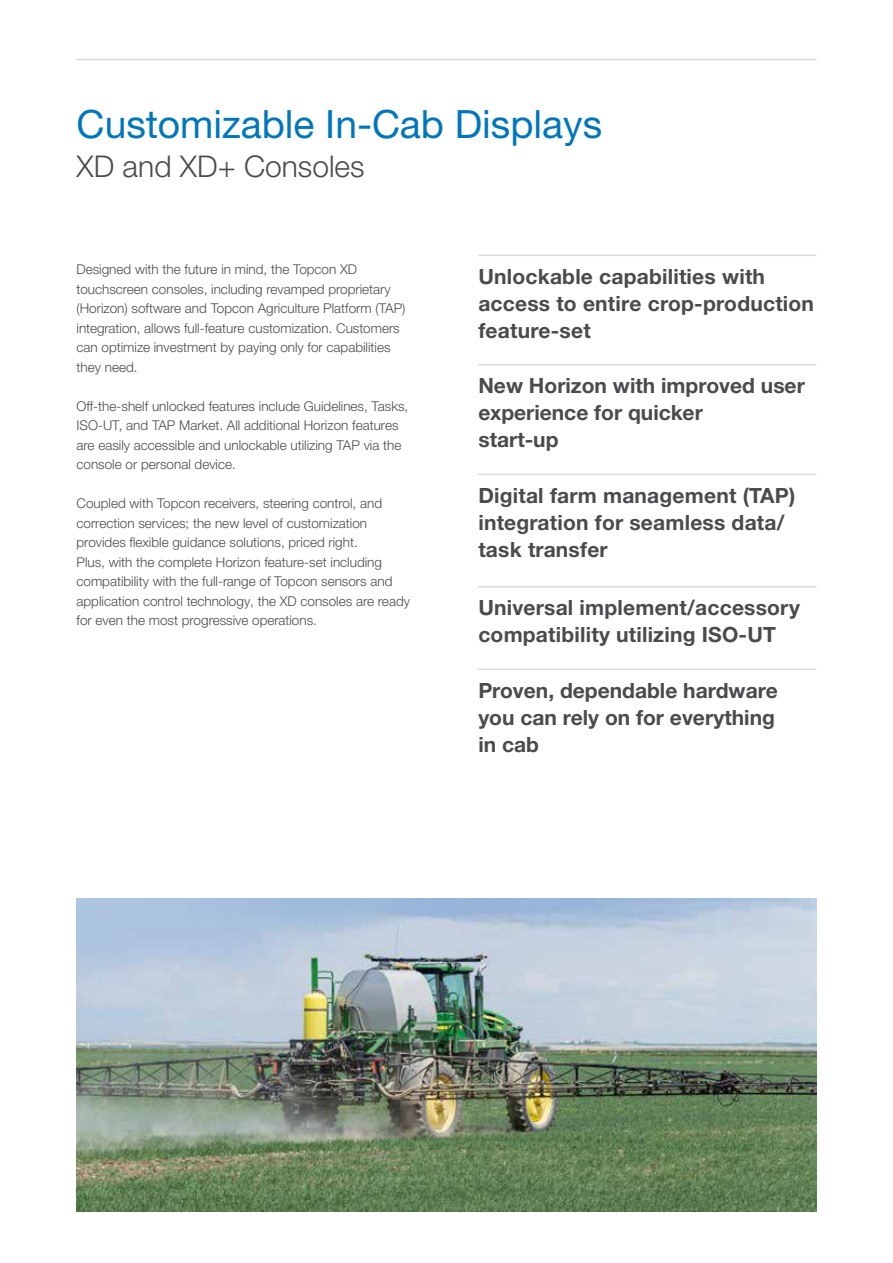
<style>
.page{position:relative;width:893px;height:1263px;background:#fff}
.page>*{position:absolute;margin:0;border:0;box-sizing:border-box;transform-origin:0 0}
.t1{font:39px "Helvetica Neue LTW1 G";color:#0076bd}
.t2{font:300 30px "Helvetica Neue LTW1 G";color:#4b4b4d}
.t3{font:700 21px/27px "Helvetica Neue LTW1 G";letter-spacing:.01em;color:#4b4b4d}
.t4{font:300 13.5px/19.5px "Helvetica Neue LTW1 G";color:#4b4b4d}
</style>
<div class="page">
<hr style="left:77px;top:59px;width:739px;height:1px;background:#d9dadb">
<img style="left:77px;top:898px;width:739px;height:314px">
<hr style="left:478px;top:255px;width:338px;height:1px;background:#d9dadb">
<hr style="left:478px;top:364px;width:338px;height:2px;background:#d9dadb">
<hr style="left:478px;top:474px;width:338px;height:1px;background:#d9dadb">
<hr style="left:478px;top:586px;width:338px;height:2px;background:#d9dadb">
<hr style="left:478px;top:669px;width:338px;height:1px;background:#d9dadb">
<h1 class="t1" style="left:77px;top:100px;width:527px">Customizable In-Cab Displays</h1>
<h2 class="t2" style="left:77px;top:148px;width:290px">XD and XD+ Consoles</h2>
<p class="t4" style="left:77px;top:259px;width:330px">Designed with the future in mind, the Topcon XD touchscreen consoles, including revamped proprietary (Horizon) software and Topcon Agriculture Platform (TAP) integration, allows full-feature customization. Customers can optimize investment by paying only for capabilities they need.</p>
<p class="t4" style="left:77px;top:396px;width:333px">Off-the-shelf unlocked features include Guidelines, Tasks, ISO-UT, and TAP Market. All additional Horizon features are easily accessible and unlockable utilizing TAP via the console or personal device.</p>
<p class="t4" style="left:77px;top:493px;width:335px">Coupled with Topcon receivers, steering control, and correction services; the new level of customization provides flexible guidance solutions, priced right.<br>Plus, with the complete Horizon feature-set including compatibility with the full-range of Topcon sensors and application control technology, the XD consoles are ready for even the most progressive operations.</p>
<h3 class="t3" style="left:478px;top:263px;width:337px">Unlockable capabilities with access to entire crop-production feature-set</h3>
<h3 class="t3" style="left:478px;top:372px;width:328px">New Horizon with improved user experience for quicker<br>start-up</h3>
<h3 class="t3" style="left:478px;top:482px;width:318px">Digital farm management (TAP) integration for seamless data/ task transfer</h3>
<h3 class="t3" style="left:478px;top:594px;width:323px">Universal implement/accessory compatibility utilizing ISO-UT</h3>
<h3 class="t3" style="left:478px;top:677px;width:301px">Proven, dependable hardware you can rely on for everything in cab</h3>
</div>
